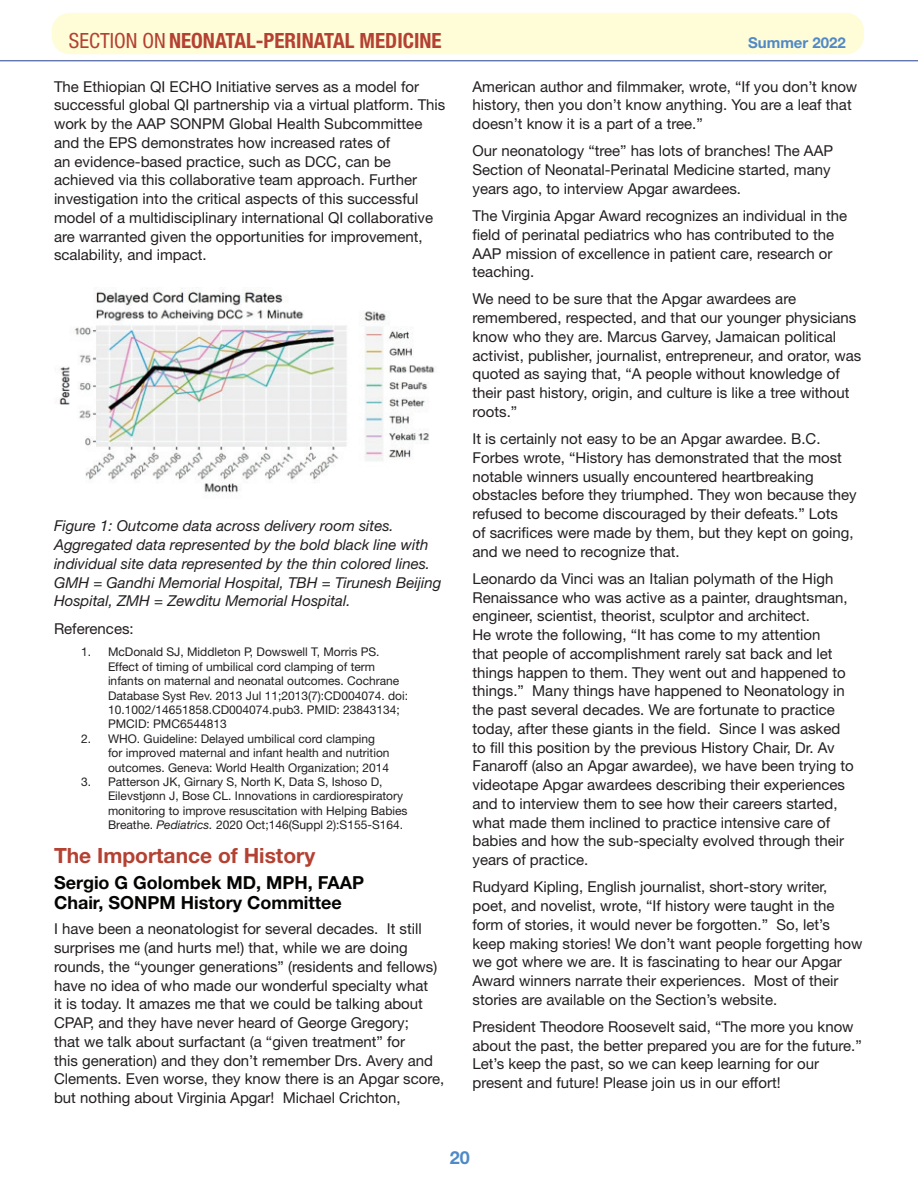
<style>
.page{position:relative;width:918px;height:1188px;background:#fff}
.page>*{position:absolute;margin:0;border:0;box-sizing:border-box;transform-origin:0 0}
.t1{font:700 condensed 21px "Helvetica Neue";color:#b44132}
.t2{font:700 21px "Helvetica Neue";color:#b44132}
.t3{font:700 18px/19.5px "Helvetica Neue";color:#040503}
.t4{font:700 18px "Helvetica Neue";color:#5089c7}
.t5{font:15px/18.8px "Helvetica Neue LT Std";color:#231f20}
.t6{font:italic 15px/18.8px "Helvetica Neue";color:#231f20}
.t7{font:700 15px "Helvetica Neue";color:#5089c7}
.t8{font:12px/14.4px "Helvetica Neue LT Std";color:#231f20}
.s1{font-weight:400}
.s2{font-family:"Helvetica Neue";font-style:italic}
</style>
<div class="page">
<div style="left:52px;top:13px;width:812px;height:41px;background:#fffcd8;border-radius:18px"></div>
<hr style="left:0;top:61px;width:918px;height:1px;background:#253f8e">
<img style="left:59px;top:287px;width:376px;height:206px">
<h1 class="t1" style="left:69px;top:27px;width:374px"><span class="s1">SECTION ON</span> NEONATAL-PERINATAL MEDICINE</h1>
<p class="t7" style="left:748px;top:33px;width:99px">Summer 2022</p>
<p class="t5" style="left:54px;top:77px;width:393px">The Ethiopian QI ECHO Initiative serves as a model for successful global QI partnership via a virtual platform. This work by the AAP SONPM Global Health Subcommittee and the EPS demonstrates how increased rates of<br>an evidence-based practice, such as DCC, can be achieved via this collaborative team approach. Further investigation into the critical aspects of this successful model of a multidisciplinary international QI collaborative are warranted given the opportunities for improvement, scalability, and impact.</p>
<p class="t6" style="left:54px;top:516px;width:389px">Figure 1: Outcome data across delivery room sites.<br>Aggregated data represented by the bold black line with individual site data represented by the thin colored lines.<br>GMH = Gandhi Memorial Hospital, TBH = Tirunesh Beijing Hospital, ZMH = Zewditu Memorial Hospital.</p>
<p class="t5" style="left:54px;top:619px;width:81px">References:</p>
<p class="t8" style="left:108px;top:645px;width:302px;text-indent:-27px">1. McDonald SJ, Middleton P, Dowswell T, Morris PS.<br>Effect of timing of umbilical cord clamping of term infants on maternal and neonatal outcomes. Cochrane Database Syst Rev. 2013 Jul 11;2013(7):CD004074. doi:<br>10.1002/14651858.CD004074.pub3. PMID: 23843134; PMCID: PMC6544813</p>
<p class="t8" style="left:108px;top:731px;width:283px;text-indent:-27px">2. WHO. Guideline: Delayed umbilical cord clamping for improved maternal and infant health and nutrition outcomes. Geneva: World Health Organization; 2014</p>
<p class="t8" style="left:108px;top:774px;width:301px;text-indent:-27px">3. Patterson JK, Girnary S, North K, Data S, Ishoso D, Eilevstjønn J, Bose CL. Innovations in cardiorespiratory monitoring to improve resuscitation with Helping Babies Breathe. <span class="s2">Pediatrics.</span> 2020 Oct;146(Suppl 2):S155-S164.</p>
<h1 class="t2" style="left:54px;top:843px;width:263px">The Importance of History</h1>
<p class="t3" style="left:54px;top:873px;width:312px">Sergio G Golombek MD, MPH, FAAP<br>Chair, SONPM History Committee</p>
<p class="t5" style="left:54px;top:919px;width:392px">I have been a neonatologist for several decades. It still surprises me (and hurts me!) that, while we are doing rounds, the “younger generations” (residents and fellows) have no idea of who made our wonderful specialty what<br>it is today. It amazes me that we could be talking about CPAP, and they have never heard of George Gregory;<br>that we talk about surfactant (a “given treatment” for<br>this generation) and they don’t remember Drs. Avery and Clements. Even worse, they know there is an Apgar score, but nothing about Virginia Apgar! Michael Crichton,</p>
<p class="t5" style="left:472px;top:77px;width:386px">American author and filmmaker, wrote, “If you don’t know history, then you don’t know anything. You are a leaf that doesn’t know it is a part of a tree.”</p>
<p class="t5" style="left:472px;top:141px;width:362px">Our neonatology “tree” has lots of branches! The AAP<br>Section of Neonatal-Perinatal Medicine started, many years ago, to interview Apgar awardees.</p>
<p class="t5" style="left:472px;top:206px;width:376px">The Virginia Apgar Award recognizes an individual in the field of perinatal pediatrics who has contributed to the AAP mission of excellence in patient care, research or teaching.</p>
<p class="t5" style="left:472px;top:290px;width:390px">We need to be sure that the Apgar awardees are remembered, respected, and that our younger physicians know who they are. Marcus Garvey, Jamaican political activist, publisher, journalist, entrepreneur, and orator, was quoted as saying that, “A people without knowledge of their past history, origin, and culture is like a tree without roots.”</p>
<p class="t5" style="left:472px;top:429px;width:386px">It is certainly not easy to be an Apgar awardee. B.C.<br>Forbes wrote, “History has demonstrated that the most notable winners usually encountered heartbreaking obstacles before they triumphed. They won because they refused to become discouraged by their defeats.” Lots<br>of sacrifices were made by them, but they kept on going, and we need to recognize that.</p>
<p class="t5" style="left:472px;top:569px;width:383px">Leonardo da Vinci was an Italian polymath of the High Renaissance who was active as a painter, draughtsman, engineer, scientist, theorist, sculptor and architect.<br>He wrote the following, “It has come to my attention<br>that people of accomplishment rarely sat back and let things happen to them. They went out and happened to things.” Many things have happened to Neonatology in the past several decades. We are fortunate to practice today, after these giants in the field. Since I was asked to fill this position by the previous History Chair, Dr. Av Fanaroff (also an Apgar awardee), we have been trying to videotape Apgar awardees describing their experiences and to interview them to see how their careers started, what made them inclined to practice intensive care of babies and how the sub-specialty evolved through their years of practice.</p>
<p class="t5" style="left:472px;top:877px;width:391px">Rudyard Kipling, English journalist, short-story writer, poet, and novelist, wrote, “If history were taught in the form of stories, it would never be forgotten.” So, let’s keep making stories! We don’t want people forgetting how we got where we are. It is fascinating to hear our Apgar Award winners narrate their experiences. Most of their stories are available on the Section’s website.</p>
<p class="t5" style="left:472px;top:1017px;width:391px">President Theodore Roosevelt said, “The more you know about the past, the better prepared you are for the future.” Let’s keep the past, so we can keep learning for our present and future! Please join us in our effort!</p>
<p class="t4" style="left:450px;top:1146px;width:22px">20</p>
</div>
